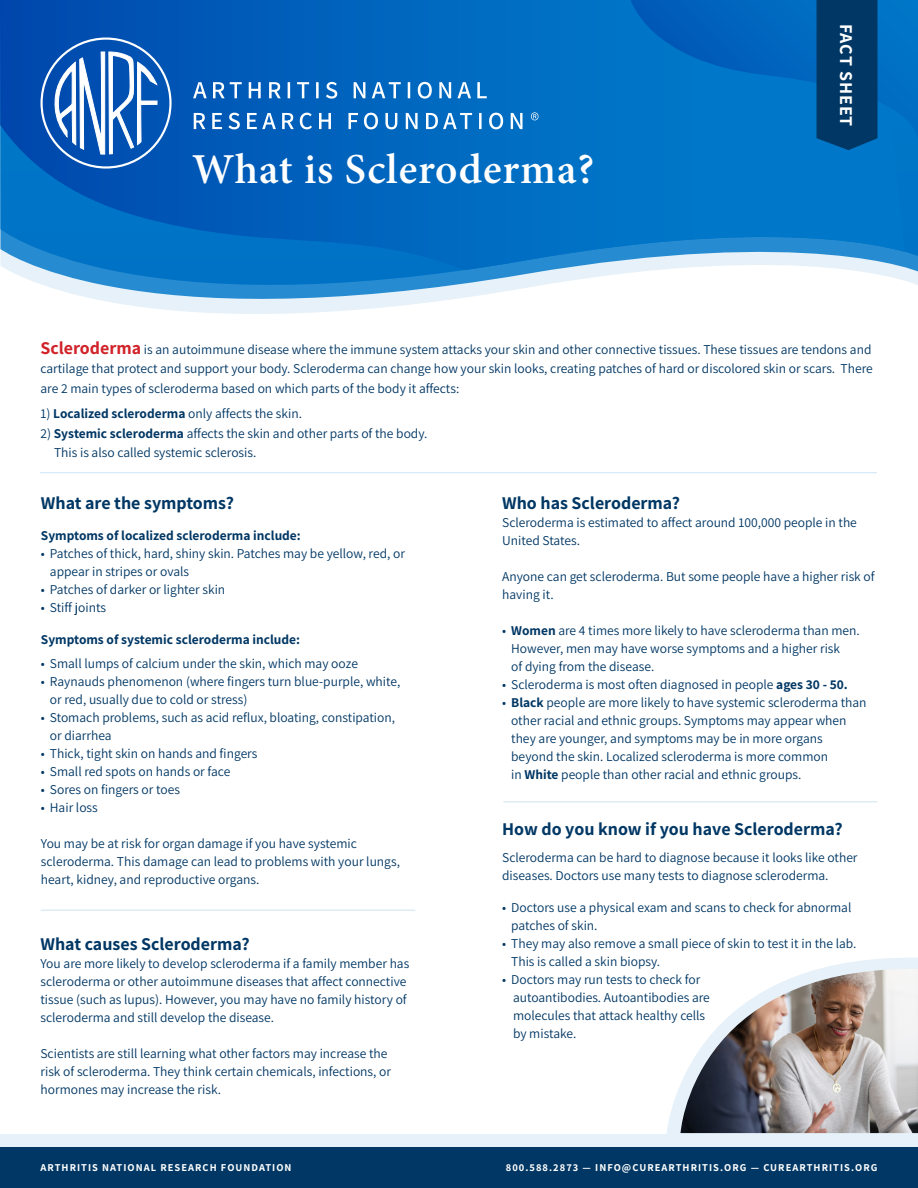
<style>
.page{position:relative;width:918px;height:1188px;background:#fff}
.page>*{position:absolute;margin:0;border:0;box-sizing:border-box;transform-origin:0 0}
.t1{font:700 42px "Adobe Hebrew";letter-spacing:.02em;color:#fff}
.t2{font:700 18px "Assistant";color:#003764}
.t3{font:700 18px "Assistant";letter-spacing:.05em;color:#fff}
.t4{font:13.5px/18px "Assistant";color:#003764}
.t5{font:700 13.5px "Assistant";color:#003764}
.t6{font:700 10.5px "Assistant";letter-spacing:.1em;color:#fff}
.s1{font-weight:700;font-size:18px;color:#d1232a}
.s2{font-weight:700}
</style>
<div class="page">
<div style="left:0;top:1134px;width:918px;height:41px;background:#e6f1f9"></div>
<svg style="left:8px;top:150px;width:910px;height:164px"></svg>
<svg style="left:0;top:0;width:905px;height:270px;background:#086ec2"></svg>
<svg style="left:54px;top:0;width:104px;height:192px"></svg>
<svg style="left:194px;top:113px;width:329px;height:16px"></svg>
<svg style="left:193px;top:82px;width:294px;height:17px"></svg>
<svg style="left:531px;top:112px;width:8px;height:8px"></svg>
<svg style="left:631px;top:0;width:287px;height:150px;background:#0063af"></svg>
<div style="left:0;top:1148px;width:918px;height:40px;background:#003764"></div>
<svg style="left:666px;top:958px;width:252px;height:176px"></svg>
<img style="left:681px;top:969px;width:237px;height:164px">
<hr style="left:40px;top:472px;width:837px;height:1px;background:#cce4f4">
<hr style="left:41px;top:910px;width:374px;height:1px;background:#cce4f4">
<hr style="left:503px;top:801px;width:374px;height:1px;background:#cce4f4">
<p class="t1" style="left:192px;top:143px;width:404px">What is Scleroderma?</p>
<p class="t3" style="left:859px;top:24px;width:104px;rotate:90deg">FACT SHEET</p>
<p class="t4" style="left:40px;top:339px;width:834px;line-height:19.5px;text-align:justify"><span class="s1">Scleroderma</span> is an autoimmune disease where the immune system attacks your skin and other connective tissues. These tissues are tendons and cartilage that protect and support your body. Scleroderma can change how your skin looks, creating patches of hard or discolored skin or scars. There are 2 main types of scleroderma based on which parts of the body it affects:</p>
<p class="t4" style="left:40px;top:404px;width:263px">1) <span class="s2">Localized scleroderma</span> only affects the skin.</p>
<p class="t4" style="left:40px;top:423px;width:388px">2) <span class="s2">Systemic scleroderma</span> affects the skin and other parts of the body.</p>
<p class="t4" style="left:54px;top:443px;width:204px">This is also called systemic sclerosis.</p>
<p class="t2" style="left:41px;top:491px;width:195px">What are the symptoms?</p>
<p class="t5" style="left:41px;top:527px;width:261px">Symptoms of localized scleroderma include:</p>
<p class="t4" style="left:50px;top:544px;width:357px;text-indent:-9px">• Patches of thick, hard, shiny skin. Patches may be yellow, red, or appear in stripes or ovals</p>
<p class="t4" style="left:41px;top:580px;width:186px">• Patches of darker or lighter skin</p>
<p class="t4" style="left:41px;top:598px;width:67px">• Stiff joints</p>
<p class="t5" style="left:41px;top:630px;width:261px">Symptoms of systemic scleroderma include:</p>
<p class="t4" style="left:41px;top:654px;width:319px">• Small lumps of calcium under the skin, which may ooze</p>
<p class="t4" style="left:50px;top:672px;width:352px;text-indent:-9px">• Raynauds phenomenon (where fingers turn blue-purple, white, or red, usually due to cold or stress)</p>
<p class="t4" style="left:50px;top:708px;width:347px;text-indent:-9px">• Stomach problems, such as acid reflux, bloating, constipation, or diarrhea</p>
<p class="t4" style="left:41px;top:744px;width:218px">• Thick, tight skin on hands and fingers</p>
<p class="t4" style="left:41px;top:762px;width:191px">• Small red spots on hands or face</p>
<p class="t4" style="left:41px;top:780px;width:141px">• Sores on fingers or toes</p>
<p class="t4" style="left:41px;top:798px;width:58px">• Hair loss</p>
<p class="t4" style="left:41px;top:834px;width:361px">You may be at risk for organ damage if you have systemic scleroderma. This damage can lead to problems with your lungs, heart, kidney, and reproductive organs.</p>
<p class="t2" style="left:502px;top:491px;width:179px">Who has Scleroderma?</p>
<p class="t4" style="left:502px;top:513px;width:356px">Scleroderma is estimated to affect around 100,000 people in the<br>United States.</p>
<p class="t4" style="left:502px;top:567px;width:374px">Anyone can get scleroderma. But some people have a higher risk of having it.</p>
<p class="t4" style="left:511px;top:621px;width:350px;text-indent:-9px">• <span class="s2">Women</span> are 4 times more likely to have scleroderma than men.<br>However, men may have worse symptoms and a higher risk<br>of dying from the disease.</p>
<p class="t4" style="left:502px;top:675px;width:347px">• Scleroderma is most often diagnosed in people <span class="s2">ages 30 - 50.</span></p>
<p class="t4" style="left:511px;top:693px;width:357px;text-indent:-9px">• <span class="s2">Black</span> people are more likely to have systemic scleroderma than other racial and ethnic groups. Symptoms may appear when they are younger, and symptoms may be in more organs beyond the skin. Localized scleroderma is more common<br>in <span class="s2">White</span> people than other racial and ethnic groups.</p>
<p class="t2" style="left:502px;top:817px;width:342px">How do you know if you have Scleroderma?</p>
<p class="t4" style="left:502px;top:848px;width:357px">Scleroderma can be hard to diagnose because it looks like other diseases. Doctors use many tests to diagnose scleroderma.</p>
<p class="t4" style="left:511px;top:897px;width:342px;text-indent:-9px">• Doctors use a physical exam and scans to check for abnormal patches of skin.</p>
<p class="t4" style="left:511px;top:933px;width:347px;text-indent:-9px">• They may also remove a small piece of skin to test it in the lab.<br>This is called a skin biopsy.</p>
<p class="t4" style="left:502px;top:969px;width:200px">• Doctors may run tests to check for</p>
<p class="t4" style="left:513px;top:987px;width:198px">autoantibodies. Autoantibodies are</p>
<p class="t4" style="left:513px;top:1005px;width:194px">molecules that attack healthy cells</p>
<p class="t4" style="left:513px;top:1023px;width:65px">by mistake.</p>
<p class="t2" style="left:40px;top:932px;width:211px">What causes Scleroderma?</p>
<p class="t4" style="left:40px;top:954px;width:370px">You are more likely to develop scleroderma if a family member has scleroderma or other autoimmune diseases that affect connective tissue (such as lupus). However, you may have no family history of scleroderma and still develop the disease.</p>
<p class="t4" style="left:40px;top:1044px;width:352px">Scientists are still learning what other factors may increase the risk of scleroderma. They think certain chemicals, infections, or hormones may increase the risk.</p>
<p class="t6" style="left:40px;top:1161px;width:253px">ARTHRITIS NATIONAL RESEARCH FOUNDATION</p>
<p class="t6" style="left:506px;top:1161px;width:373px">800.588.2873 — INFO@CUREARTHRITIS.ORG — CUREARTHRITIS.ORG</p>
</div>
